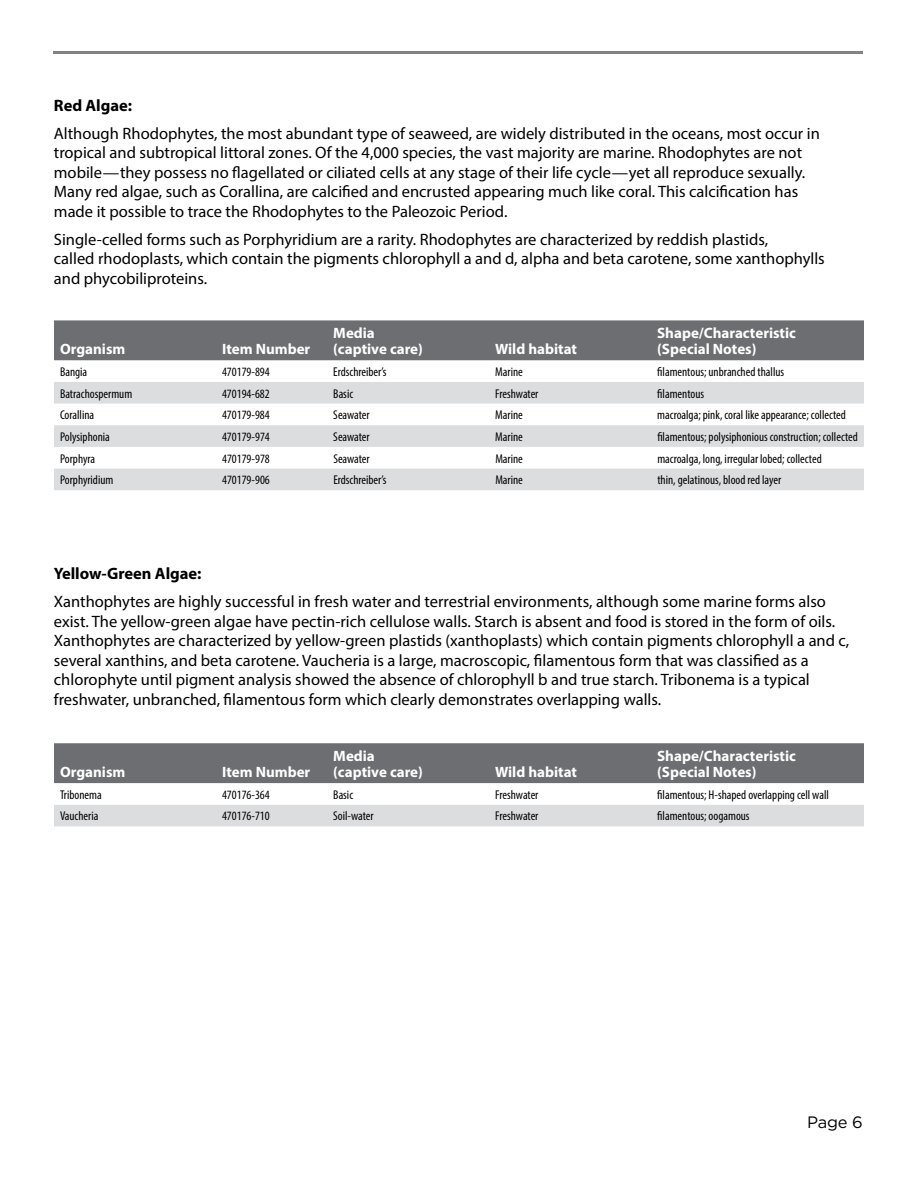
<style>
.page{position:relative;width:918px;height:1188px;background:#fff}
.page>*{position:absolute;margin:0;border:0;box-sizing:border-box;transform-origin:0 0}
.t1{font:16.5px/19.5px "Myriad Pro";color:#000}
.t2{font:700 16.5px "Myriad Pro";color:#000}
.t3{font:16.5px "Gotham";color:#000}
.t4{font:700 15px/16.5px "Myriad Pro";color:#fff}
.t5{font:condensed 12.75px "Myriad Pro";color:#000}
</style>
<div class="page">
<div style="left:54px;top:320px;width:810px;height:40px;background:#6d6e71"></div>
<svg style="left:54px;top:382px;width:810px;height:108px;fill:#dcddde"></svg>
<hr style="left:53px;top:51px;width:810px;height:3px;background:#808285">
<div style="left:54px;top:743px;width:810px;height:40px;background:#6d6e71"></div>
<div style="left:54px;top:805px;width:810px;height:21px;background:#dcddde"></div>
<p class="t2" style="left:54px;top:94px;width:80px">Red Algae:</p>
<p class="t1" style="left:54px;top:123px;width:767px">Although Rhodophytes, the most abundant type of seaweed, are widely distributed in the oceans, most occur in tropical and subtropical littoral zones. Of the 4,000 species, the vast majority are marine. Rhodophytes are not mobile—they possess no flagellated or ciliated cells at any stage of their life cycle—yet all reproduce sexually.<br>Many red algae, such as Corallina, are calcified and encrusted appearing much like coral. This calcification has made it possible to trace the Rhodophytes to the Paleozoic Period.</p>
<p class="t1" style="left:54px;top:229px;width:772px">Single-celled forms such as Porphyridium are a rarity. Rhodophytes are characterized by reddish plastids,<br>called rhodoplasts, which contain the pigments chlorophyll a and d, alpha and beta carotene, some xanthophylls and phycobiliproteins.</p>
<p class="t4" style="left:60px;top:340px;width:67px">Organism</p>
<p class="t4" style="left:222px;top:340px;width:90px">Item Number</p>
<p class="t4" style="left:333px;top:324px;width:91px">Media (captive care)</p>
<p class="t4" style="left:495px;top:340px;width:83px">Wild habitat</p>
<p class="t4" style="left:657px;top:324px;width:140px">Shape/Characteristic (Special Notes)</p>
<p class="t5" style="left:60px;top:364px;width:29px">Bangia</p>
<p class="t5" style="left:222px;top:364px;width:49px">470179-894</p>
<p class="t5" style="left:333px;top:364px;width:55px">Erdschreiber’s</p>
<p class="t5" style="left:495px;top:364px;width:29px">Marine</p>
<p class="t5" style="left:657px;top:364px;width:128px">filamentous; unbranched thallus</p>
<p class="t5" style="left:60px;top:386px;width:74px">Batrachospermum</p>
<p class="t5" style="left:222px;top:386px;width:49px">470194-682</p>
<p class="t5" style="left:333px;top:386px;width:21px">Basic</p>
<p class="t5" style="left:495px;top:386px;width:45px">Freshwater</p>
<p class="t5" style="left:657px;top:386px;width:48px">filamentous</p>
<p class="t5" style="left:60px;top:407px;width:36px">Corallina</p>
<p class="t5" style="left:222px;top:407px;width:49px">470179-984</p>
<p class="t5" style="left:333px;top:407px;width:38px">Seawater</p>
<p class="t5" style="left:495px;top:407px;width:29px">Marine</p>
<p class="t5" style="left:657px;top:407px;width:190px">macroalga; pink, coral like appearance; collected</p>
<p class="t5" style="left:60px;top:429px;width:51px">Polysiphonia</p>
<p class="t5" style="left:222px;top:429px;width:49px">470179-974</p>
<p class="t5" style="left:333px;top:429px;width:38px">Seawater</p>
<p class="t5" style="left:495px;top:429px;width:29px">Marine</p>
<p class="t5" style="left:657px;top:429px;width:202px">filamentous; polysiphonious construction; collected</p>
<p class="t5" style="left:60px;top:451px;width:37px">Porphyra</p>
<p class="t5" style="left:222px;top:451px;width:49px">470179-978</p>
<p class="t5" style="left:333px;top:451px;width:38px">Seawater</p>
<p class="t5" style="left:495px;top:451px;width:29px">Marine</p>
<p class="t5" style="left:657px;top:451px;width:166px">macroalga, long, irregular lobed; collected</p>
<p class="t5" style="left:60px;top:472px;width:55px">Porphyridium</p>
<p class="t5" style="left:222px;top:472px;width:49px">470179-906</p>
<p class="t5" style="left:333px;top:472px;width:55px">Erdschreiber’s</p>
<p class="t5" style="left:495px;top:472px;width:29px">Marine</p>
<p class="t5" style="left:657px;top:472px;width:125px">thin, gelatinous, blood red layer</p>
<p class="t2" style="left:54px;top:563px;width:149px">Yellow-Green Algae:</p>
<p class="t1" style="left:54px;top:592px;width:797px">Xanthophytes are highly successful in fresh water and terrestrial environments, although some marine forms also exist. The yellow-green algae have pectin-rich cellulose walls. Starch is absent and food is stored in the form of oils.<br>Xanthophytes are characterized by yellow-green plastids (xanthoplasts) which contain pigments chlorophyll a and c, several xanthins, and beta carotene. Vaucheria is a large, macroscopic, filamentous form that was classified as a chlorophyte until pigment analysis showed the absence of chlorophyll b and true starch. Tribonema is a typical freshwater, unbranched, filamentous form which clearly demonstrates overlapping walls.</p>
<p class="t4" style="left:60px;top:763px;width:67px">Organism</p>
<p class="t4" style="left:222px;top:763px;width:90px">Item Number</p>
<p class="t4" style="left:333px;top:747px;width:91px">Media (captive care)</p>
<p class="t4" style="left:495px;top:763px;width:83px">Wild habitat</p>
<p class="t4" style="left:657px;top:747px;width:140px">Shape/Characteristic (Special Notes)</p>
<p class="t5" style="left:60px;top:787px;width:43px">Tribonema</p>
<p class="t5" style="left:222px;top:787px;width:49px">470176-364</p>
<p class="t5" style="left:333px;top:787px;width:21px">Basic</p>
<p class="t5" style="left:495px;top:787px;width:45px">Freshwater</p>
<p class="t5" style="left:657px;top:787px;width:173px">filamentous; H-shaped overlapping cell wall</p>
<p class="t5" style="left:60px;top:808px;width:40px">Vaucheria</p>
<p class="t5" style="left:222px;top:808px;width:49px">470176-710</p>
<p class="t5" style="left:333px;top:808px;width:42px">Soil-water</p>
<p class="t5" style="left:495px;top:808px;width:45px">Freshwater</p>
<p class="t5" style="left:657px;top:808px;width:94px">filamentous; oogamous</p>
<p class="t3" style="left:807px;top:1113px;width:57px">Page 6</p>
</div>
